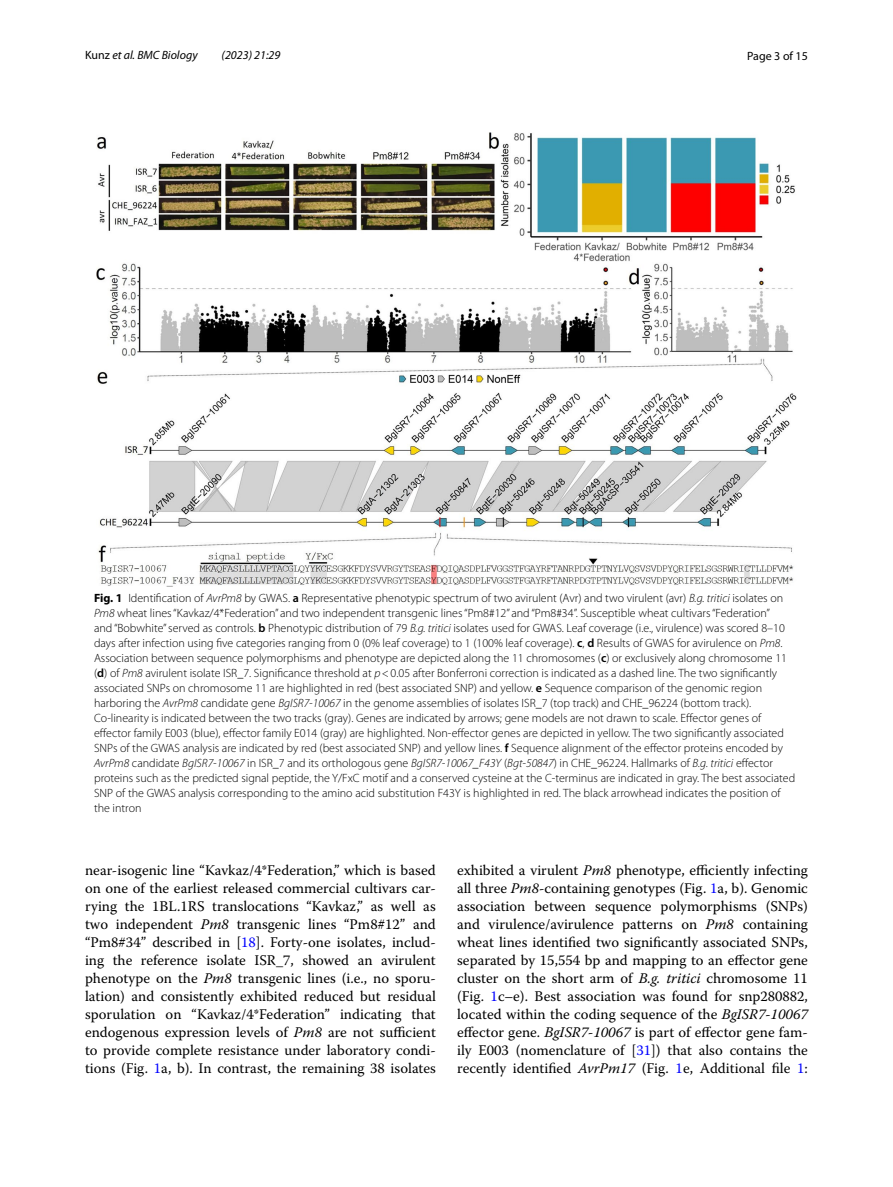
<style>
.page{position:relative;width:893px;height:1187px;background:#fff}
.page>*{position:absolute;margin:0;border:0;box-sizing:border-box;transform-origin:0 0}
.t1{font:14.7px/18px "Warnock Pro";color:#000;text-align:justify}
.t2{font:300 12px/15px "Myriad Pro";color:#000}
.t3{font:italic 12px "Myriad Pro";color:#000}
.t4{font:12px "Myriad Pro";color:#000}
.s1{font-style:normal}
.s2{font-weight:700}
.s3{font-style:italic}
.s4{font-weight:600}
.s5{color:#00f}
</style>
<div class="page">
<img style="left:96px;top:133px;width:701px;height:453px">
<p class="t3" style="left:85px;top:48px;width:114px"><span class="s1">Kunz</span> et al. BMC Biology</p>
<p class="t3" style="left:222px;top:48px;width:60px">(2023) 21:29</p>
<p class="t4" style="left:747px;top:48px;width:62px">Page 3 of 15</p>
<p class="t2" style="left:94px;top:590px;width:703px"><span class="s2">Fig. 1</span> Identification of <span class="s3">AvrPm8</span> by GWAS. <span class="s4">a</span> Representative phenotypic spectrum of two avirulent (Avr) and two virulent (avr) <span class="s3">B.g. tritici</span> isolates on <span class="s3">Pm8</span> wheat lines “Kavkaz/4*Federation” and two independent transgenic lines “Pm8#12” and “Pm8#34”. Susceptible wheat cultivars “Federation”<br>and “Bobwhite” served as controls. <span class="s4">b</span> Phenotypic distribution of 79 <span class="s3">B.g. tritici</span> isolates used for GWAS. Leaf coverage (i.e., virulence) was scored 8–10 days after infection using five categories ranging from 0 (0% leaf coverage) to 1 (100% leaf coverage). <span class="s4">c</span>, <span class="s4">d</span> Results of GWAS for avirulence on <span class="s3">Pm8</span>.<br>Association between sequence polymorphisms and phenotype are depicted along the 11 chromosomes (<span class="s4">c</span>) or exclusively along chromosome 11 (<span class="s4">d</span>) of <span class="s3">Pm8</span> avirulent isolate ISR_7. Significance threshold at <span class="s3">p</span>&lt;0.05 after Bonferroni correction is indicated as a dashed line. The two significantly associated SNPs on chromosome 11 are highlighted in red (best associated SNP) and yellow. <span class="s4">e</span> Sequence comparison of the genomic region harboring the <span class="s3">AvrPm8</span> candidate gene <span class="s3">BgISR7-10067</span> in the genome assemblies of isolates ISR_7 (top track) and CHE_96224 (bottom track).<br>Co-linearity is indicated between the two tracks (gray). Genes are indicated by arrows; gene models are not drawn to scale. Effector genes of effector family E003 (blue), effector family E014 (gray) are highlighted. Non-effector genes are depicted in yellow. The two significantly associated SNPs of the GWAS analysis are indicated by red (best associated SNP) and yellow lines. <span class="s4">f</span> Sequence alignment of the effector proteins encoded by <span class="s3">AvrPm8</span> candidate <span class="s3">BgISR7-10067</span> in ISR_7 and its orthologous gene <span class="s3">BgISR7-10067_F43Y</span> (<span class="s3">Bgt-50847</span>) in CHE_96224. Hallmarks of <span class="s3">B.g. tritici</span> effector proteins such as the predicted signal peptide, the Y/FxC motif and a conserved cysteine at the C-terminus are indicated in gray. The best associated SNP of the GWAS analysis corresponding to the amino acid substitution F43Y is highlighted in red. The black arrowhead indicates the position of the intron</p>
<p class="t1" style="left:85px;top:861px;width:352px">near-isogenic line “Kavkaz/4*Federation,” which is based on one of the earliest released commercial cultivars car&shy;rying the 1BL.1RS translocations “Kavkaz,” as well as two independent <span class="s3">Pm8</span> transgenic lines “Pm8#12” and “Pm8#34” described in [<span class="s5">18</span>]. Forty-one isolates, includ&shy;ing the reference isolate ISR_7, showed an avirulent phenotype on the <span class="s3">Pm8</span> transgenic lines (i.e., no sporu&shy;lation) and consistently exhibited reduced but residual sporulation on “Kavkaz/4*Federation” indicating that endogenous expression levels of <span class="s3">Pm8</span> are not sufficient to provide complete resistance under laboratory condi&shy;tions (Fig. <span class="s5">1</span>a, b). In contrast, the remaining 38 isolates</p>
<p class="t1" style="left:457px;top:861px;width:352px">exhibited a virulent <span class="s3">Pm8</span> phenotype, efficiently infecting all three <span class="s3">Pm8</span>-containing genotypes (Fig. <span class="s5">1</span>a, b). Genomic association between sequence polymorphisms (SNPs) and virulence/avirulence patterns on <span class="s3">Pm8</span> containing wheat lines identified two significantly associated SNPs, separated by 15,554 bp and mapping to an effector gene cluster on the short arm of <span class="s3">B.g. tritici</span> chromosome 11 (Fig. <span class="s5">1</span>c–e). Best association was found for snp280882, located within the coding sequence of the <span class="s3">BgISR7-10067 </span>effector gene. <span class="s3">BgISR7-10067</span> is part of effector gene fam&shy;ily E003 (nomenclature of [<span class="s5">31</span>]) that also contains the recently identified <span class="s3">AvrPm17</span> (Fig. <span class="s5">1</span>e, Additional file <span class="s5">1</span>:</p>
</div>
